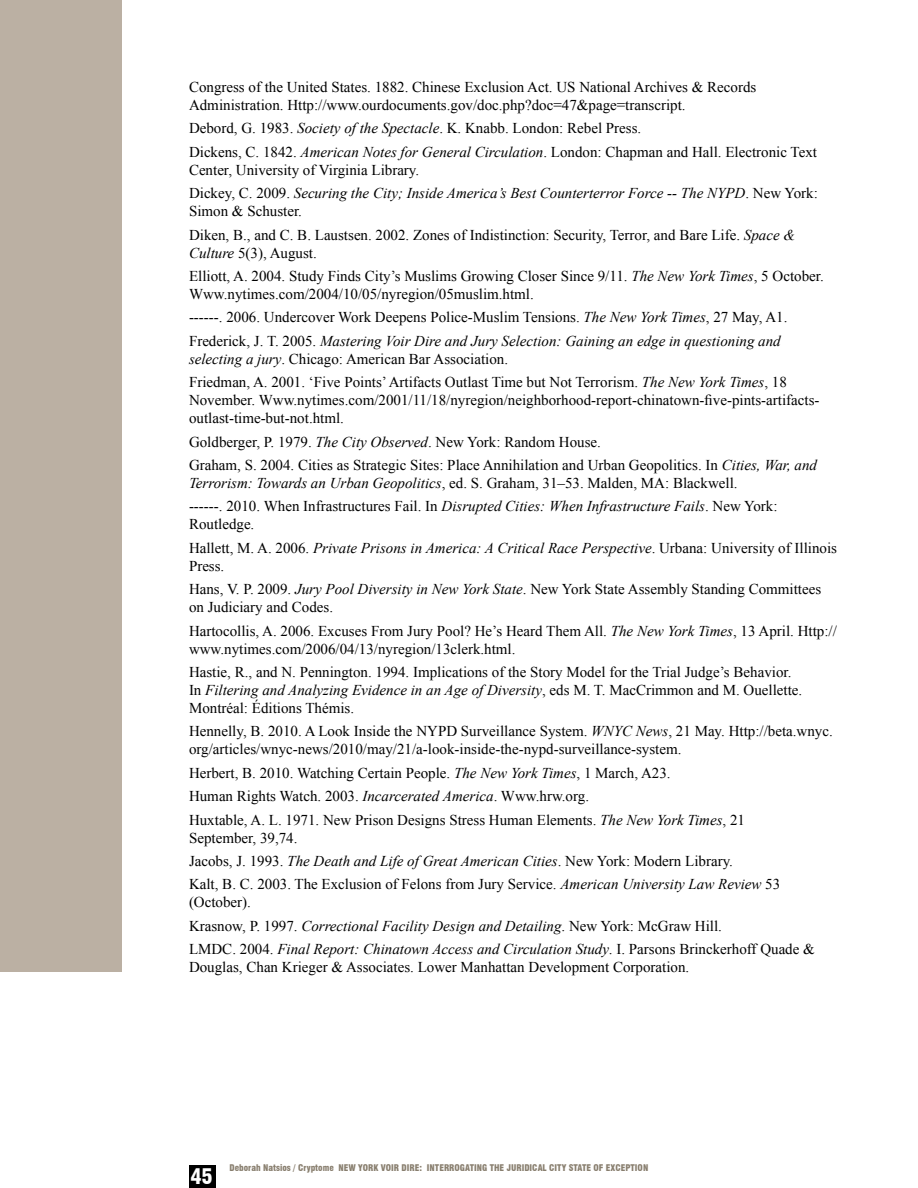
<style>
.page{position:relative;width:918px;height:1188px;background:#fff}
.page>*{position:absolute;margin:0;border:0;box-sizing:border-box;transform-origin:0 0}
.t1{font:900 condensed 21px "Swiss 721 BT";color:#fff}
.t2{font:15px/23.4px "Times New Roman";color:#000}
.t3{font:italic 15px/23.4px "Times New Roman";color:#000}
.t4{font:900 condensed 9px "Swiss 721 BT";color:#887e6e}
.s1{font-style:italic}
.s2{font-style:normal}
</style>
<div class="page">
<div style="left:189px;top:1165px;width:27px;height:23px;background:#000"></div>
<div style="left:0;top:0;width:121px;height:972px;background:#bbb0a3"></div>
<p class="t2" style="left:189px;top:78px;width:569px;line-height:18px">Congress of the United States. 1882. Chinese Exclusion Act. US National Archives &amp; Records<br>Administration. Http://www.ourdocuments.gov/doc.php?doc=47&amp;page=transcript.</p>
<p class="t2" style="left:189px;top:116px;width:630px">Debord, G. 1983. <span class="s1">Society of the Spectacle</span>. K. Knabb. London: Rebel Press.<br>Dickens, C. 1842. <span class="s1">American Notes for General Circulation</span>. London: Chapman and Hall. Electronic Text</p>
<p class="t3" style="left:189px;top:158px;width:630px"><span class="s2">Center, University of Virginia Library.<br>Dickey, C. 2009.</span> Securing the City; Inside America’s Best Counterterror Force -- The NYPD<span class="s2">. New York:</span></p>
<p class="t2" style="left:189px;top:199px;width:608px">Simon &amp; Schuster.<br>Diken, B., and C. B. Laustsen. 2002. Zones of Indistinction: Security, Terror, and Bare Life. <span class="s1">Space &amp;</span></p>
<p class="t2" style="left:189px;top:241px;width:636px"><span class="s1">Culture</span> 5(3), August.<br>Elliott, A. 2004. Study Finds City’s Muslims Growing Closer Since 9/11. <span class="s1">The New York Times</span>, 5 October.</p>
<p class="t2" style="left:189px;top:282px;width:600px">Www.nytimes.com/2004/10/05/nyregion/05muslim.html.<br>------. 2006. Undercover Work Deepens Police-Muslim Tensions. <span class="s1">The New York Times</span>, 27 May, A1.<br>Frederick, J. T. 2005. <span class="s1">Mastering Voir Dire and Jury Selection: Gaining an edge in questioning and</span></p>
<p class="t2" style="left:189px;top:347px;width:599px"><span class="s1">selecting a jury</span>. Chicago: American Bar Association.<br>Friedman, A. 2001. ‘Five Points’ Artifacts Outlast Time but Not Terrorism. <span class="s1">The New York Times</span>, 18</p>
<p class="t2" style="left:189px;top:391px;width:632px;line-height:18px">November. Www.nytimes.com/2001/11/18/nyregion/neighborhood-report-chinatown-five-pints-artifacts&shy;outlast-time-but-not.html.</p>
<p class="t2" style="left:189px;top:430px;width:630px">Goldberger, P. 1979. <span class="s1">The City Observed</span>. New York: Random House.<br>Graham, S. 2004. Cities as Strategic Sites: Place Annihilation and Urban Geopolitics. In <span class="s1">Cities, War, and</span></p>
<p class="t2" style="left:189px;top:471px;width:590px"><span class="s1">Terrorism: Towards an Urban Geopolitics</span>, ed. S. Graham, 31–53. Malden, MA: Blackwell.<br>------. 2010. When Infrastructures Fail. In <span class="s1">Disrupted Cities: When Infrastructure Fails</span>. New York:</p>
<p class="t2" style="left:189px;top:512px;width:650px">Routledge.<br>Hallett, M. A. 2006. <span class="s1">Private Prisons in America: A Critical Race Perspective</span>. Urbana: University of Illinois</p>
<p class="t2" style="left:189px;top:554px;width:634px">Press.<br>Hans, V. P. 2009. <span class="s1">Jury Pool Diversity in New York State</span>. New York State Assembly Standing Committees</p>
<p class="t2" style="left:189px;top:595px;width:649px">on Judiciary and Codes.<br>Hartocollis, A. 2006. Excuses From Jury Pool? He’s Heard Them All. <span class="s1">The New York Times</span>, 13 April. Http://</p>
<p class="t2" style="left:189px;top:637px;width:604px">www.nytimes.com/2006/04/13/nyregion/13clerk.html.<br>Hastie, R., and N. Pennington. 1994. Implications of the Story Model for the Trial Judge’s Behavior.</p>
<p class="t2" style="left:189px;top:681px;width:615px;line-height:18px">In <span class="s1">Filtering and Analyzing Evidence in an Age of Diversity</span>, eds M. T. MacCrimmon and M. Ouellette.<br>Montréal: Éditions Thémis.</p>
<p class="t2" style="left:189px;top:722px;width:645px;line-height:18px">Hennelly, B. 2010. A Look Inside the NYPD Surveillance System. <span class="s1">WNYC News</span>, 21 May. Http://beta.wnyc. org/articles/wnyc-news/2010/may/21/a-look-inside-the-nypd-surveillance-system.</p>
<p class="t2" style="left:189px;top:761px;width:558px">Herbert, B. 2010. Watching Certain People. <span class="s1">The New York Times</span>, 1 March, A23.<br>Human Rights Watch. 2003. <span class="s1">Incarcerated America</span>. Www.hrw.org.<br>Huxtable, A. L. 1971. New Prison Designs Stress Human Elements. <span class="s1">The New York Times</span>, 21</p>
<p class="t2" style="left:189px;top:826px;width:593px">September, 39,74.<br>Jacobs, J. 1993. <span class="s1">The Death and Life of Great American Cities</span>. New York: Modern Library.<br>Kalt, B. C. 2003. The Exclusion of Felons from Jury Service. <span class="s1">American University Law Review</span> 53</p>
<p class="t3" style="left:189px;top:890px;width:627px"><span class="s2">(October).<br>Krasnow, P. 1997.</span> Correctional Facility Design and Detailing<span class="s2">. New York: McGraw Hill.<br>LMDC. 2004.</span> Final Report: Chinatown Access and Circulation Study<span class="s2">. I. Parsons Brinckerhoff Quade &amp;</span></p>
<p class="t2" style="left:189px;top:955px;width:502px">Douglas, Chan Krieger &amp; Associates. Lower Manhattan Development Corporation.</p>
<h1 class="t1" style="left:190px;top:1164px;width:24px">45</h1>
<p class="t4" style="left:230px;top:1163px;width:420px">Deborah Natsios / Cryptome NEW YORK VOIR DIRE: INTERROGATING THE JURIDICAL CITY STATE OF EXCEPTION</p>
</div>
